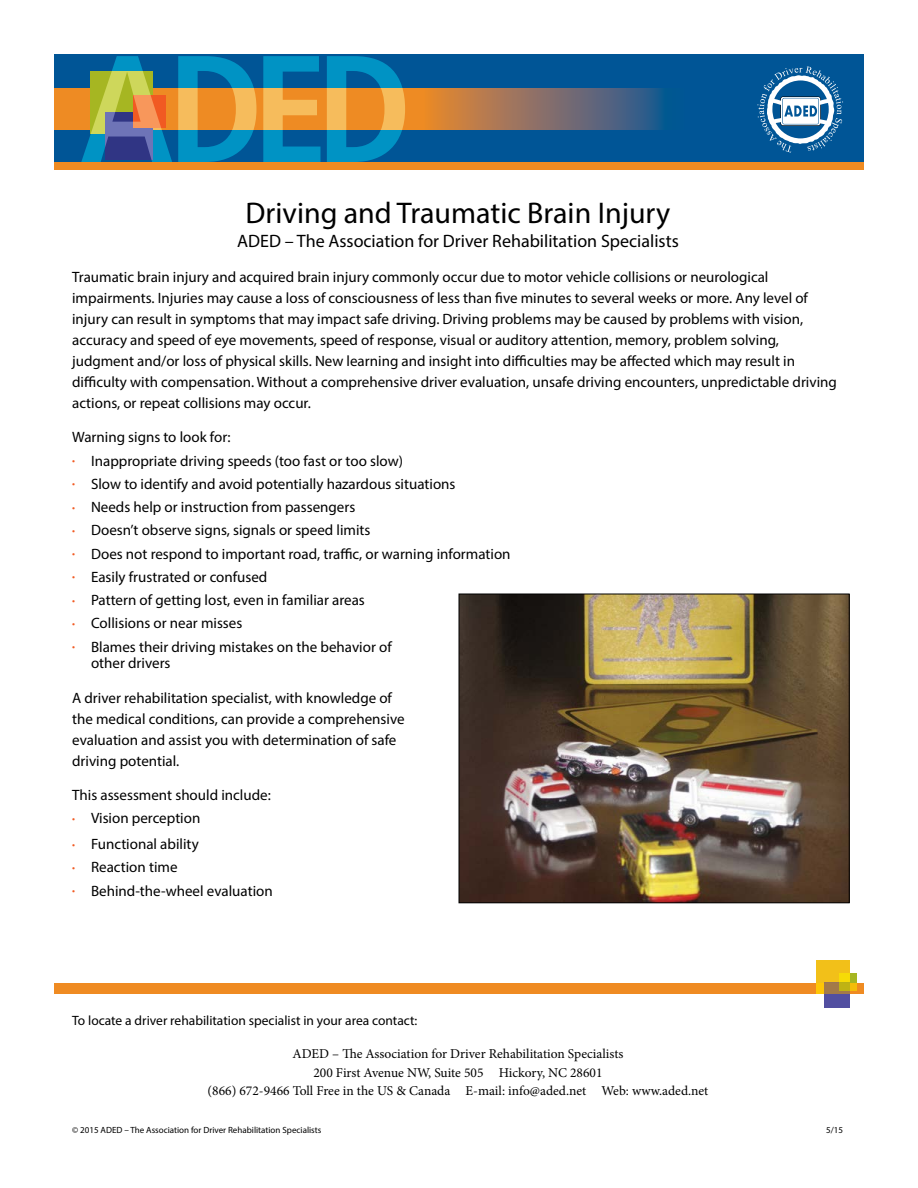
<style>
.page{position:relative;width:918px;height:1188px;background:#fff}
.page>*{position:absolute;margin:0;border:0;box-sizing:border-box;transform-origin:0 0}
.t1{font:30px "Myriad Pro";color:#000}
.t2{font:18px "Myriad Pro";color:#000}
.t3{font:15px/21px "Myriad Pro";color:#000}
.t4{font:13.5px/18.8px "Minion Pro";color:#000;text-align:center}
.t5{font:13.5px "Myriad Pro";color:#000}
.t6{font:9px "Myriad Pro";color:#000}
.s1{font-size:10.5px;color:#f15a22}
</style>
<div class="page">
<div style="left:54px;top:149px;width:810px;height:21px;background:#ef8b22"></div>
<div style="left:54px;top:54px;width:810px;height:108px;background:#005596"></div>
<svg style="left:54px;top:89px;width:608px;height:41px;background:#987459"></svg>
<svg style="left:757px;top:66px;width:86px;height:87px"></svg>
<div style="left:54px;top:984px;width:810px;height:10px;background:#ef8b22"></div>
<div style="left:816px;top:960px;width:34px;height:34px;background:#f2c019"></div>
<svg style="left:824px;top:983px;width:26px;height:25px"></svg>
<svg style="left:839px;top:973px;width:18px;height:18px"></svg>
<svg style="left:81px;top:56px;width:324px;height:106px"></svg>
<img style="left:461px;top:596px;width:386px;height:305px">
<div style="left:459px;top:594px;width:390px;height:309px;border:1px solid #000"></div>
<h1 class="t1" style="left:246px;top:194px;width:426px">Driving and Traumatic Brain Injury</h1>
<p class="t2" style="left:237px;top:230px;width:443px">ADED – The Association for Driver Rehabilitation Specialists</p>
<p class="t3" style="left:72px;top:266px;width:766px">Traumatic brain injury and acquired brain injury commonly occur due to motor vehicle collisions or neurological impairments. Injuries may cause a loss of consciousness of less than five minutes to several weeks or more. Any level of injury can result in symptoms that may impact safe driving. Driving problems may be caused by problems with vision, accuracy and speed of eye movements, speed of response, visual or auditory attention, memory, problem solving, judgment and/or loss of physical skills. New learning and insight into difficulties may be affected which may result in difficulty with compensation. Without a comprehensive driver evaluation, unsafe driving encounters, unpredictable driving actions, or repeat collisions may occur.</p>
<p class="t3" style="left:72px;top:427px;width:160px">Warning signs to look for:</p>
<p class="t3" style="left:72px;top:450px;width:332px"><span class="s1">•</span> Inappropriate driving speeds (too fast or too slow)</p>
<p class="t3" style="left:72px;top:473px;width:385px"><span class="s1">•</span> Slow to identify and avoid potentially hazardous situations</p>
<p class="t3" style="left:72px;top:496px;width:285px"><span class="s1">•</span> Needs help or instruction from passengers</p>
<p class="t3" style="left:72px;top:520px;width:300px"><span class="s1">•</span> Doesn’t observe signs, signals or speed limits</p>
<p class="t3" style="left:72px;top:543px;width:440px"><span class="s1">•</span> Does not respond to important road, traffic, or warning information</p>
<p class="t3" style="left:72px;top:566px;width:197px"><span class="s1">•</span> Easily frustrated or confused</p>
<p class="t3" style="left:72px;top:589px;width:294px"><span class="s1">•</span> Pattern of getting lost, even in familiar areas</p>
<p class="t3" style="left:72px;top:613px;width:172px"><span class="s1">•</span> Collisions or near misses</p>
<p class="t3" style="left:91px;top:638px;width:302px;line-height:16.5px;text-indent:-19px"><span class="s1">•</span> Blames their driving mistakes on the behavior of other drivers</p>
<p class="t3" style="left:72px;top:687px;width:334px">A driver rehabilitation specialist, with knowledge of the medical conditions, can provide a comprehensive evaluation and assist you with determination of safe driving potential.</p>
<p class="t3" style="left:72px;top:784px;width:200px">This assessment should include:</p>
<p class="t3" style="left:72px;top:808px;width:130px"><span class="s1">•</span> Vision perception</p>
<p class="t3" style="left:72px;top:833px;width:128px"><span class="s1">•</span> Functional ability</p>
<p class="t3" style="left:72px;top:857px;width:107px"><span class="s1">•</span> Reaction time</p>
<p class="t3" style="left:72px;top:880px;width:202px"><span class="s1">•</span> Behind-the-wheel evaluation</p>
<p class="t5" style="left:72px;top:1012px;width:347px">To locate a driver rehabilitation specialist in your area contact:</p>
<p class="t4" style="left:208px;top:1044px;width:502px">ADED – The Association for Driver Rehabilitation Specialists<br>200 First Avenue NW, Suite 505 Hickory, NC 28601<br>(866) 672-9466 Toll Free in the US &amp; Canada E-mail: info@aded.net Web: www.aded.net</p>
<p class="t6" style="left:72px;top:1125px;width:251px">© 2015 ADED – The Association for Driver Rehabilitation Specialists</p>
<p class="t6" style="left:826px;top:1125px;width:18px">5/15</p>
</div>
